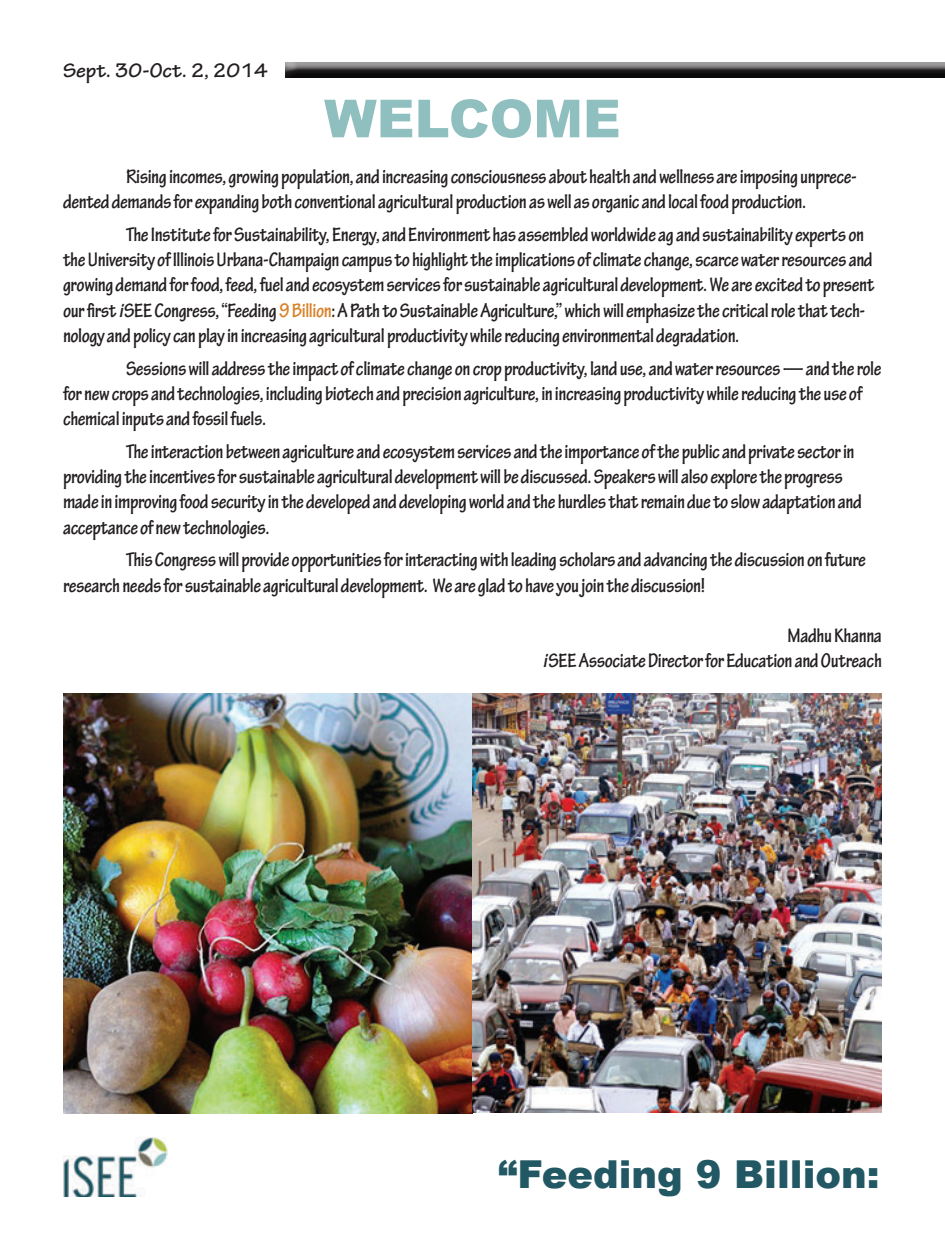
<style>
.page{position:relative;width:945px;height:1260px;background:#fff}
.page>*{position:absolute;margin:0;border:0;box-sizing:border-box;transform-origin:0 0}
.t1{font:900 52.5px "Arial";color:#90bfc0}
.t2{font:900 38.5px "Arial";color:#225864}
.t3{font:700 condensed 21px/25.2px "Tekton Pro";letter-spacing:-.02em;color:#231f20}
.t4{font:700 21px "Tekton Pro";color:#231f20}
.s1{font-style:italic;font-stretch:normal}
.s2{color:#d98128}
</style>
<div class="page">
<img style="left:63px;top:1137px;width:105px;height:60px">
<div style="left:285px;top:61px;width:660px;height:13px;background:#9f9d9d"></div>
<div style="left:285px;top:63px;width:660px;height:17px;background:#231f20;opacity:.75"></div>
<img style="left:63px;top:693px;width:819px;height:420px">
<p class="t4" style="left:63px;top:58px;width:206px">Sept. 30-Oct. 2, 2014</p>
<p class="t1" style="left:324px;top:80px;width:298px">WELCOME</p>
<p class="t3" style="left:63px;top:164px;width:795px;text-indent:63px">Rising incomes, growing population, and increasing consciousness about health and wellness are imposing unprece&shy;dented demands for expanding both conventional agricultural production as well as organic and local food production.</p>
<p class="t3" style="left:63px;top:222px;width:813px;text-indent:63px">The Institute for Sustainability, Energy, and Environment has assembled worldwide ag and sustainability experts on the University of Illinois Urbana-Champaign campus to highlight the implications of climate change, scarce water resources and growing demand for food, feed, fuel and ecosystem services for sustainable agricultural development. We are excited to present our first <span class="s1">i</span>SEE Congress, “Feeding <span class="s2">9 Billion</span>: A Path to Sustainable Agriculture,” which will emphasize the critical role that tech&shy;nology and policy can play in increasing agricultural productivity while reducing environmental degradation.</p>
<p class="t3" style="left:63px;top:356px;width:820px;text-indent:63px">Sessions will address the impact of climate change on crop productivity, land use, and water resources — and the role for new crops and technologies, including biotech and precision agriculture, in increasing productivity while reducing the use of chemical inputs and fossil fuels.</p>
<p class="t3" style="left:63px;top:439px;width:800px;text-indent:63px">The interaction between agriculture and ecosystem services and the importance of the public and private sector in providing the incentives for sustainable agricultural development will be discussed. Speakers will also explore the progress made in improving food security in the developed and developing world and the hurdles that remain due to slow adaptation and acceptance of new technologies.</p>
<p class="t3" style="left:63px;top:548px;width:804px;text-indent:63px">This Congress will provide opportunities for interacting with leading scholars and advancing the discussion on future research needs for sustainable agricultural development. We are glad to have you join the discussion!</p>
<p class="t3" style="left:788px;top:623px;width:96px">Madhu Khanna</p>
<p class="t3" style="left:543px;top:648px;width:341px"><span class="s1">i</span> SEE Associate Director for Education and Outreach</p>
<p class="t2" style="left:498px;top:1146px;width:383px">“Feeding 9 Billion:</p>
</div>
